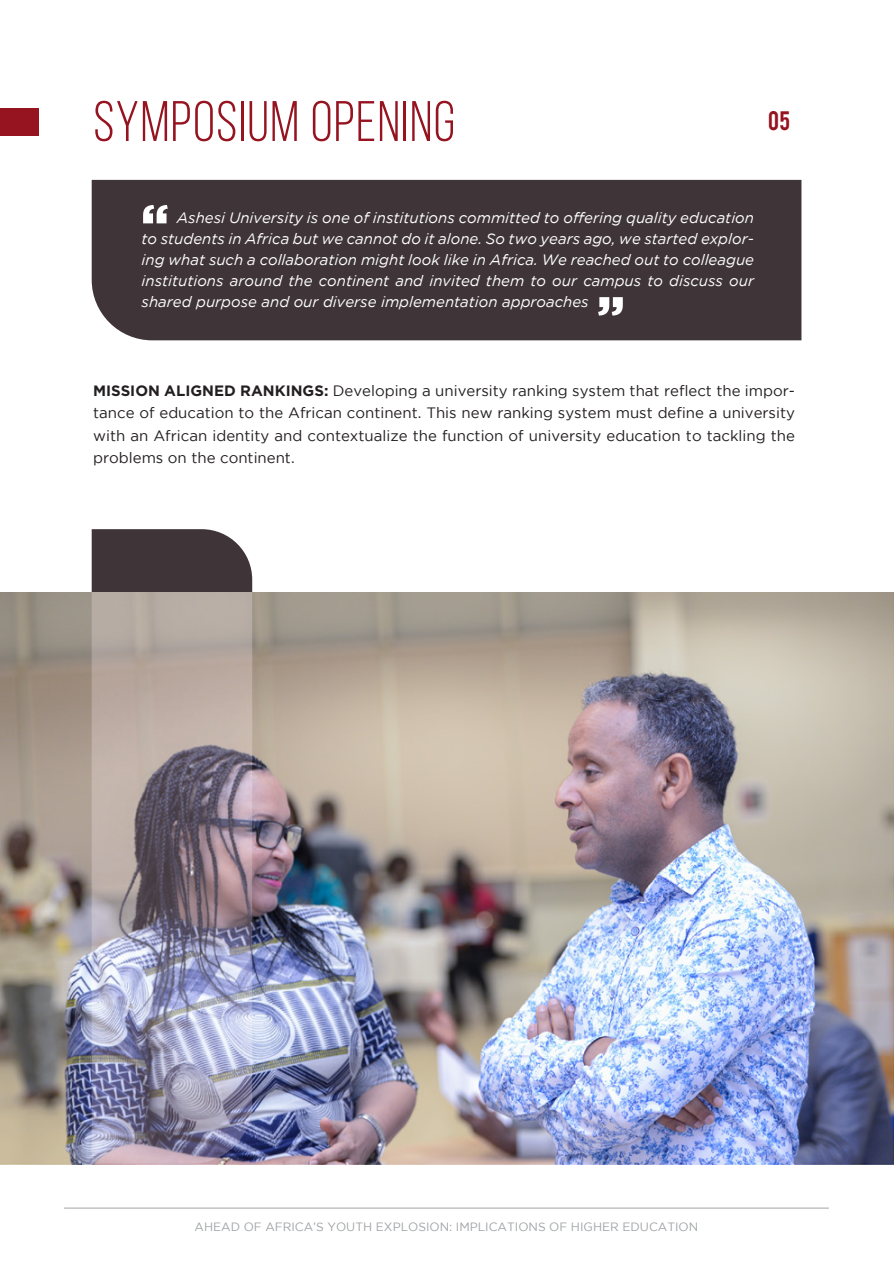
<style>
.page{position:relative;width:894px;height:1263px;background:#fff}
.page>*{position:absolute;margin:0;border:0;box-sizing:border-box;transform-origin:0 0}
.t1{font:57px "Bebas Neue";letter-spacing:.025em;color:#961320}
.t2{font:21px "Bebas";color:#961320}
.t3{font:italic 15px/21px "Gotham";color:#fff;text-align:justify}
.t4{font:15px/22.5px "Gotham";color:#231f20;text-align:justify}
.t5{font:12px "Gotham";color:#a1a3a6}
.s1{font-weight:700}
</style>
<div class="page">
<div style="left:92px;top:180px;width:709px;height:160px;background:#3f3538"></div>
<svg style="left:598px;top:297px;width:25px;height:19px"></svg>
<svg style="left:143px;top:205px;width:25px;height:18px"></svg>
<div style="left:0;top:108px;width:38px;height:28px;background:#961320"></div>
<img style="left:0;top:592px;width:894px;height:572px">
<img style="left:92px;top:529px;width:160px;height:635px">
<hr style="left:64px;top:1208px;width:765px;height:1px;background:#a1a3a6">
<h1 class="t1" style="left:93px;top:91px;width:363px">SYMPOSIUM OPENING</h1>
<h2 class="t2" style="left:768px;top:106px;width:23px">05</h2>
<p class="t3" style="left:142px;top:207px;width:614px;text-indent:35px">Ashesi University is one of institutions committed to offering quality education to students in Africa but we cannot do it alone. So two years ago, we started explor&shy;ing what such a collaboration might look like in Africa. We reached out to colleague institutions around the continent and invited them to our campus to discuss our shared purpose and our diverse implementation approaches</p>
<p class="t4" style="left:93px;top:379px;width:703px"><span class="s1">MISSION ALIGNED RANKINGS:</span> Developing a university ranking system that reflect the impor&shy;tance of education to the African continent. This new ranking system must define a university with an African identity and contextualize the function of university education to tackling the problems on the continent.</p>
<p class="t5" style="left:195px;top:1220px;width:505px">AHEAD OF AFRICA’S YOUTH EXPLOSION: IMPLICATIONS OF HIGHER EDUCATION</p>
</div>
